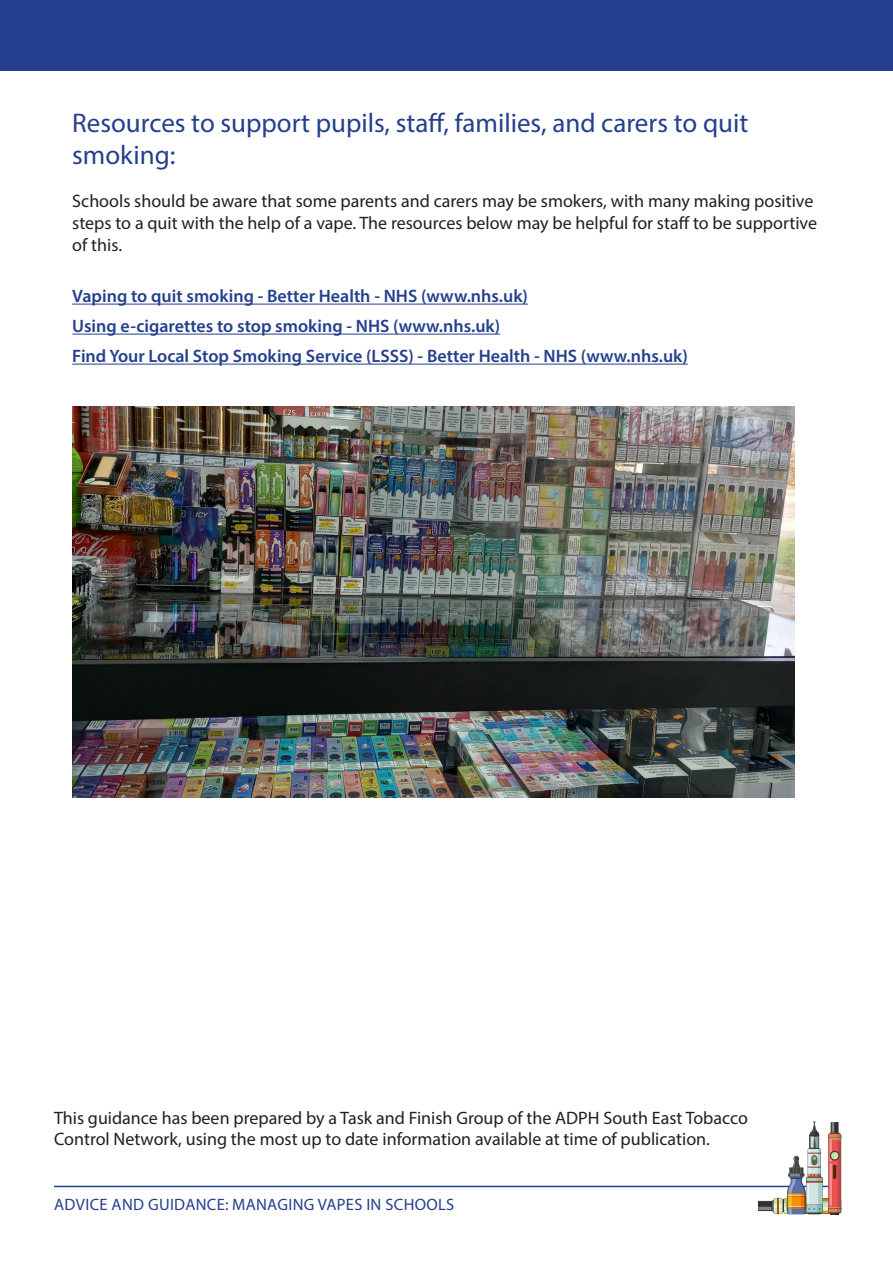
<style>
.page{position:relative;width:893px;height:1263px;background:#fff}
.page>*{position:absolute;margin:0;border:0;box-sizing:border-box;transform-origin:0 0}
.Paragraph_Style_1{font:27px/32.4px "Myriad Pro";color:#253f8e}
.Paragraph_Style_1-2{font:18px/21.6px "Myriad Pro";color:#231f20}
.Paragraph_Style_1-3{font:600 18px "Myriad Pro";color:#253f8e}
.t1{font:16.5px "Myriad Pro";letter-spacing:.02em;color:#253f8e}
</style>
<div class="page">
<div style="left:0;top:0;width:893px;height:70px;background:#253f8e"></div>
<hr style="left:72px;top:304px;width:456px;height:1px;background:#253f8e">
<hr style="left:72px;top:334px;width:428px;height:1px;background:#253f8e">
<hr style="left:72px;top:364px;width:616px;height:1px;background:#253f8e">
<hr style="left:54px;top:1186px;width:785px;height:1px;background:#253f8e">
<svg style="left:759px;top:1121px;width:82px;height:93px"></svg>
<img style="left:72px;top:406px;width:723px;height:391px">
<p class="Paragraph_Style_1" style="left:72px;top:106px;width:678px">Resources to support pupils, staff, families, and carers to quit smoking:</p>
<p class="Paragraph_Style_1-2" style="left:72px;top:190px;width:746px">Schools should be aware that some parents and carers may be smokers, with many making positive steps to a quit with the help of a vape. The resources below may be helpful for staff to be supportive of this.</p>
<p class="Paragraph_Style_1-3" style="left:72px;top:285px;width:457px">Vaping to quit smoking - Better Health - NHS (www.nhs.uk)</p>
<p class="Paragraph_Style_1-3" style="left:72px;top:315px;width:429px">Using e-cigarettes to stop smoking - NHS (www.nhs.uk)</p>
<p class="Paragraph_Style_1-3" style="left:72px;top:345px;width:617px">Find Your Local Stop Smoking Service (LSSS) - Better Health - NHS (www.nhs.uk)</p>
<p class="Paragraph_Style_1-2" style="left:54px;top:1106px;width:695px">This guidance has been prepared by a Task and Finish Group of the ADPH South East Tobacco<br>Control Network, using the most up to date information available at time of publication.</p>
<p class="t1" style="left:54px;top:1194px;width:402px">ADVICE AND GUIDANCE: MANAGING VAPES IN SCHOOLS</p>
</div>
